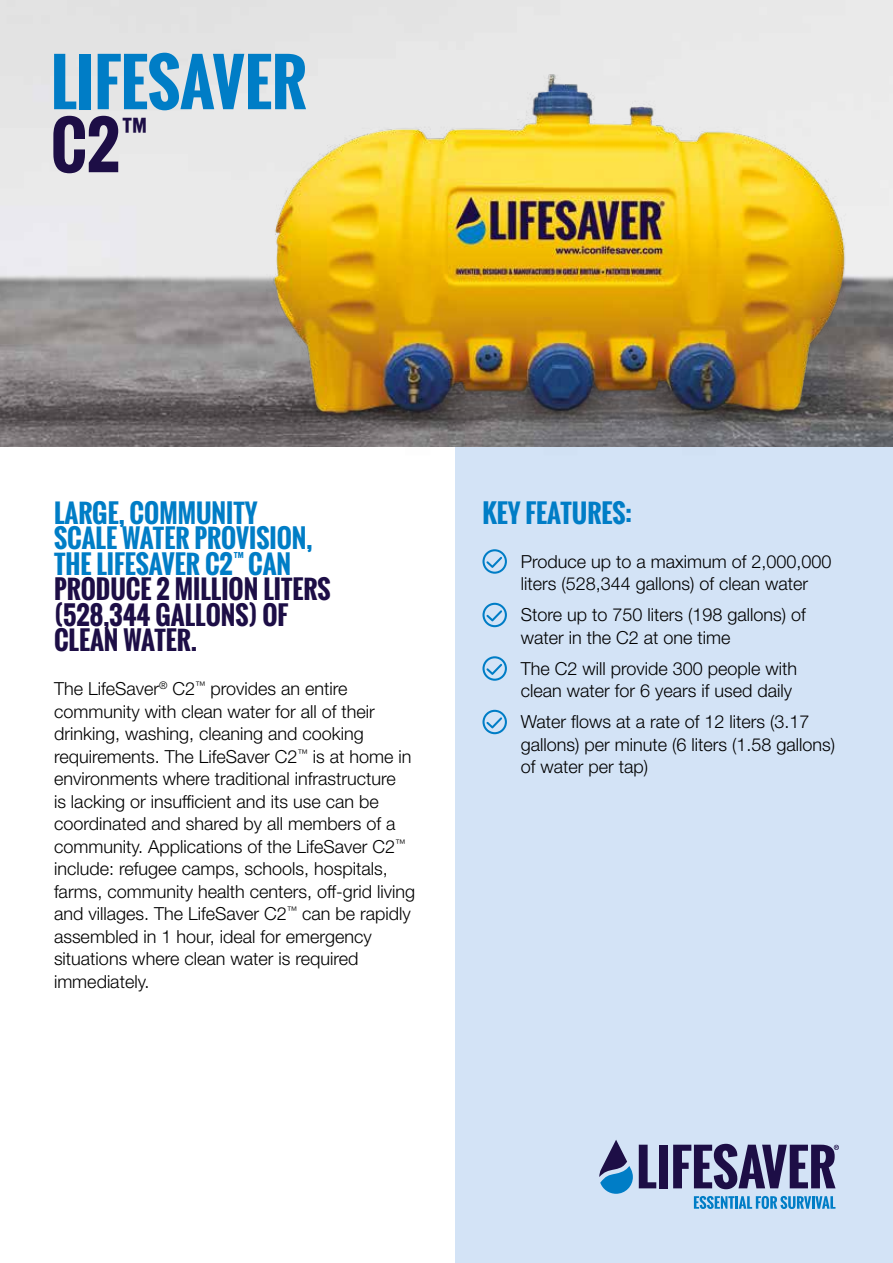
<style>
.page{position:relative;width:893px;height:1263px;background:#fff}
.page>*{position:absolute;margin:0;border:0;box-sizing:border-box;transform-origin:0 0}
.t1{font:700 63px/63px "Oswald";color:#007dc6}
.t2{font:700 25.5px/25.5px "Oswald";color:#007dc6}
.t3{font:700 25.5px/25.5px "Oswald";color:#1d0e46}
.t4{font:300 18px/22.5px "Helvetica Neue LT Std";color:#000}
.t5{font:700 14.85px "Oswald";color:#007dc6}
.s1{color:#1d0e46}
</style>
<div class="page">
<div style="left:455px;top:446px;width:438px;height:817px;background:#d3e3f6"></div>
<svg style="left:599px;top:1140px;width:34px;height:54px"></svg>
<svg style="left:639px;top:1145px;width:17px;height:43px"></svg>
<div style="left:659px;top:1145px;width:9px;height:43px;background:#1d0e46"></div>
<svg style="left:673px;top:1144px;width:166px;height:45px"></svg>
<svg style="left:694px;top:1196px;width:141px;height:13px"></svg>
<img style="left:0;top:0;width:893px;height:446px">
<svg style="left:482px;top:549px;width:25px;height:25px"></svg>
<svg style="left:482px;top:603px;width:25px;height:24px"></svg>
<svg style="left:482px;top:656px;width:25px;height:25px"></svg>
<svg style="left:482px;top:710px;width:25px;height:24px"></svg>
<img style="left:224px;top:41px;width:669px;height:406px">
<h1 class="t1" style="left:51px;top:51px;width:257px">LIFESAVER<br><span class="s1">C2</span><sup>™</sup></h1>
<h2 class="t2" style="left:54px;top:500px;width:260px">LARGE, COMMUNITY<br>SCALE WATER PROVISION,<br>THE LIFESAVER C2</h2>
<p class="t5" style="left:233px;top:546px;width:18px">™</p>
<h2 class="t2" style="left:248px;top:551px;width:45px">CAN</h2>
<h2 class="t3" style="left:54px;top:577px;width:278px">PRODUCE 2 MILLION LITERS (528,344 GALLONS) OF<br>CLEAN WATER.</h2>
<p class="t4" style="left:54px;top:677px;width:363px">The LifeSaver<sup>®</sup> C2<sup>™</sup> provides an entire community with clean water for all of their drinking, washing, cleaning and cooking requirements. The LifeSaver C2<sup>™</sup> is at home in environments where traditional infrastructure<br>is lacking or insufficient and its use can be coordinated and shared by all members of a community. Applications of the LifeSaver C2<sup>™ </sup>include: refugee camps, schools, hospitals, farms, community health centers, off-grid living and villages. The LifeSaver C2<sup>™</sup> can be rapidly assembled in 1 hour, ideal for emergency situations where clean water is required immediately.</p>
<h2 class="t2" style="left:482px;top:500px;width:151px">KEY FEATURES:</h2>
<p class="t4" style="left:521px;top:550px;width:312px">Produce up to a maximum of 2,000,000 liters (528,344 gallons) of clean water</p>
<p class="t4" style="left:521px;top:603px;width:287px">Store up to 750 liters (198 gallons) of water in the C2 at one time</p>
<p class="t4" style="left:521px;top:657px;width:278px">The C2 will provide 300 people with clean water for 6 years if used daily</p>
<p class="t4" style="left:521px;top:710px;width:316px">Water flows at a rate of 12 liters (3.17 gallons) per minute (6 liters (1.58 gallons) of water per tap)</p>
</div>
